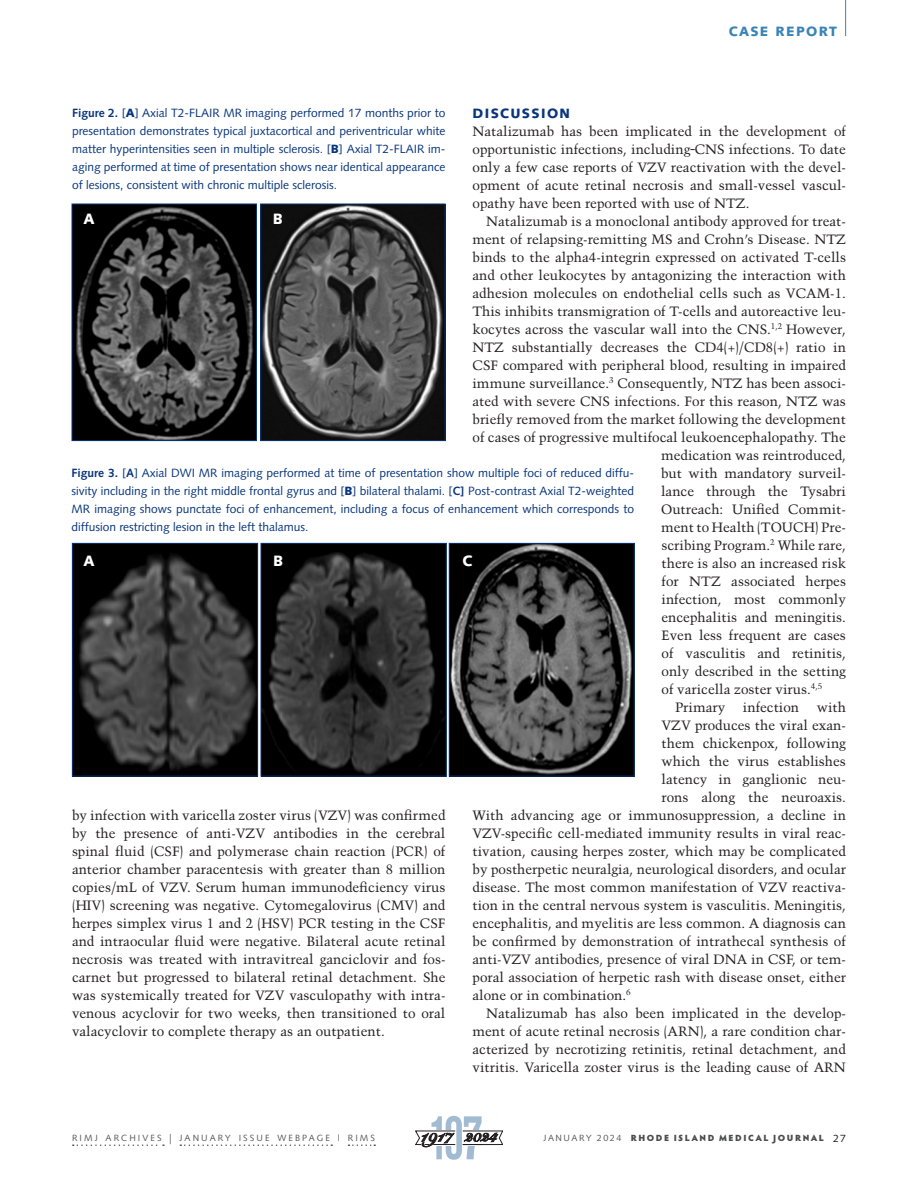
<style>
.page{position:relative;width:918px;height:1188px;background:#fff}
.page>*{position:absolute;margin:0;border:0;box-sizing:border-box;transform-origin:0 0}
.clinical_figure_capt{font:900 15px "Syntax";color:#fff}
.t1{font:900 13.65px "Snell Roundhand";color:#231f20}
.clinical_text__9_12{font:13.5px/18px "Trump Mediaeval";color:#231f20;text-align:justify}
.clinical_text_1st_pa{font:13.5px/18px "Trump Mediaeval";color:#231f20;text-align:justify}
.clincal_Head{font:900 13.5px "Syntax";letter-spacing:.1em;color:#08357c}
.dept_blue{font:900 13.5px "Syntax";letter-spacing:.1em;color:#3983b7}
.clinical_figure_capt-2{font:12px/18px "Syntax";color:#08357c;text-align:justify}
.t2{font:900 9px "Hypatia Sans Pro";letter-spacing:.17em;color:#4b4c4d}
.t3{font:9px "Syntax";letter-spacing:.23em;color:#57585a}
.s1{font-weight:700}
.s2{font-weight:900}
.s3{font-size:13.5px}
.s4{font-family:"Syntax";font-weight:400;color:#57585a}
.s5{font-family:"Syntax";font-weight:400;font-size:10.5px;color:#231f20}
</style>
<div class="page">
<img style="left:74px;top:206px;width:181px;height:233px">
<div style="left:72px;top:204px;width:185px;height:237px;border:1px solid #08357c"></div>
<img style="left:262px;top:206px;width:181px;height:233px">
<div style="left:260px;top:204px;width:185px;height:237px;border:1px solid #08357c"></div>
<img style="left:74px;top:545px;width:182px;height:230px">
<div style="left:72px;top:543px;width:186px;height:234px;border:1px solid #08357c"></div>
<img style="left:263px;top:545px;width:182px;height:230px">
<div style="left:261px;top:543px;width:186px;height:234px;border:1px solid #08357c"></div>
<img style="left:451px;top:545px;width:182px;height:230px">
<div style="left:449px;top:543px;width:186px;height:234px;border:1px solid #08357c"></div>
<svg style="left:73px;top:1144px;width:91px;height:2px"></svg>
<svg style="left:180px;top:1144px;width:152px;height:2px"></svg>
<svg style="left:349px;top:1144px;width:26px;height:2px"></svg>
<svg style="left:415px;top:1116px;width:88px;height:44px"></svg>
<hr style="left:845px;top:0;width:1px;height:36px;background:#3983b7">
<p class="dept_blue" style="left:729px;top:23px;width:110px">CASE REPORT</p>
<p class="clinical_figure_capt-2" style="left:72px;top:104px;width:375px"><span class="s1">Figure 2.</span> [<span class="s2">A</span>] Axial T2-FLAIR MR imaging performed 17 months prior to presentation demonstrates typical juxtacortical and periventricular white matter hyperintensities seen in multiple sclerosis. [<span class="s2">B</span>] Axial T2-FLAIR im&shy;aging performed at time of presentation shows near identical appearance of lesions, consistent with chronic multiple sclerosis.</p>
<p class="clincal_Head" style="left:472px;top:105px;width:99px">DISCUSSION</p>
<p class="clinical_text_1st_pa" style="left:472px;top:122px;width:375px">Natalizumab has been implicated in the development of opportunistic infections, including CNS infections. To date only a few case reports of VZV reactivation with the devel&shy;opment of acute retinal necrosis and small-vessel vascul&shy;opathy have been reported with use of NTZ.</p>
<p class="clinical_text__9_12" style="left:486px;top:212px;width:362px">Natalizumab is a monoclonal antibody approved for treat-</p>
<p class="clinical_text__9_12" style="left:472px;top:230px;width:375px">ment of relapsing-remitting MS and Crohn’s Disease. NTZ</p>
<p class="clinical_text__9_12" style="left:472px;top:248px;width:375px">binds to the alpha4-integrin expressed on activated T-cells</p>
<p class="clinical_text__9_12" style="left:472px;top:266px;width:375px">and other leukocytes by antagonizing the interaction with</p>
<p class="clinical_text__9_12" style="left:472px;top:284px;width:375px">adhesion molecules on endothelial cells such as VCAM-1.</p>
<p class="clinical_text__9_12" style="left:472px;top:302px;width:375px">This inhibits transmigration of T-cells and autoreactive leu-</p>
<p class="clinical_text__9_12" style="left:472px;top:320px;width:375px">kocytes across the vascular wall into the CNS.<sup>1,2</sup> However,</p>
<p class="clinical_text__9_12" style="left:472px;top:338px;width:375px">NTZ substantially decreases the CD4(+)/CD8(+) ratio in</p>
<p class="clinical_text__9_12" style="left:472px;top:356px;width:375px">CSF compared with peripheral blood, resulting in impaired</p>
<p class="clinical_text__9_12" style="left:472px;top:374px;width:375px">immune surveillance.<sup>3</sup> Consequently, NTZ has been associ-</p>
<p class="clinical_text__9_12" style="left:472px;top:392px;width:375px">ated with severe CNS infections. For this reason, NTZ was</p>
<p class="clinical_text__9_12" style="left:472px;top:410px;width:375px">briefly removed from the market following the development</p>
<p class="clinical_text__9_12" style="left:472px;top:428px;width:375px">of cases of progressive multifocal leukoencephalopathy. The</p>
<p class="clinical_text__9_12" style="left:661px;top:446px;width:186px">medication was reintroduced,</p>
<p class="clinical_text__9_12" style="left:661px;top:464px;width:186px">but with mandatory surveil-</p>
<p class="clinical_text__9_12" style="left:661px;top:482px;width:186px">lance through the Tysabri</p>
<p class="clinical_text__9_12" style="left:661px;top:500px;width:186px">Outreach: Unified Commit-</p>
<p class="clinical_text__9_12" style="left:661px;top:518px;width:186px">ment to Health (TOUCH) Pre-</p>
<p class="clinical_text__9_12" style="left:662px;top:536px;width:186px">scribing Program.<sup>2</sup> While rare,</p>
<p class="clinical_text__9_12" style="left:662px;top:554px;width:186px">there is also an increased risk</p>
<p class="clinical_text__9_12" style="left:662px;top:572px;width:186px">for NTZ associated herpes</p>
<p class="clinical_text__9_12" style="left:662px;top:590px;width:186px">infection, most commonly</p>
<p class="clinical_text__9_12" style="left:662px;top:608px;width:186px">encephalitis and meningitis.</p>
<p class="clinical_text__9_12" style="left:662px;top:626px;width:186px">Even less frequent are cases</p>
<p class="clinical_text__9_12" style="left:662px;top:644px;width:186px">of vasculitis and retinitis,</p>
<p class="clinical_text__9_12" style="left:662px;top:662px;width:186px">only described in the setting</p>
<p class="clinical_text__9_12" style="left:662px;top:680px;width:162px">of varicella zoster virus.<sup>4,5</sup></p>
<p class="clinical_text__9_12" style="left:675px;top:698px;width:52px">Primary</p>
<p class="clinical_text__9_12" style="left:743px;top:698px;width:58px">infection</p>
<p class="clinical_text__9_12" style="left:817px;top:698px;width:31px">with</p>
<p class="clinical_text__9_12" style="left:662px;top:716px;width:186px">VZV produces the viral exan-</p>
<p class="clinical_text__9_12" style="left:662px;top:734px;width:186px">them chickenpox, following</p>
<p class="clinical_text__9_12" style="left:662px;top:752px;width:186px">which the virus establishes</p>
<p class="clinical_text__9_12" style="left:662px;top:770px;width:186px">latency in ganglionic neu-</p>
<p class="clinical_text__9_12" style="left:662px;top:788px;width:186px">rons along the neuroaxis.</p>
<p class="clinical_text__9_12" style="left:472px;top:806px;width:375px">With advancing age or immunosuppression, a decline in</p>
<p class="clinical_text__9_12" style="left:472px;top:824px;width:375px">VZV-specific cell-mediated immunity results in viral reac-</p>
<p class="clinical_text__9_12" style="left:472px;top:842px;width:375px">tivation, causing herpes zoster, which may be complicated</p>
<p class="clinical_text__9_12" style="left:472px;top:860px;width:375px">by postherpetic neuralgia, neurological disorders, and ocular</p>
<p class="clinical_text__9_12" style="left:472px;top:878px;width:375px">disease. The most common manifestation of VZV reactiva-</p>
<p class="clinical_text__9_12" style="left:472px;top:896px;width:375px">tion in the central nervous system is vasculitis. Meningitis,</p>
<p class="clinical_text__9_12" style="left:472px;top:914px;width:375px">encephalitis, and myelitis are less common. A diagnosis can</p>
<p class="clinical_text__9_12" style="left:472px;top:932px;width:375px">be confirmed by demonstration of intrathecal synthesis of</p>
<p class="clinical_text__9_12" style="left:472px;top:950px;width:375px">anti-VZV antibodies, presence of viral DNA in CSF, or tem-</p>
<p class="clinical_text__9_12" style="left:472px;top:968px;width:375px">poral association of herpetic rash with disease onset, either</p>
<p class="clinical_text__9_12" style="left:472px;top:986px;width:160px">alone or in combination.<sup>6</sup></p>
<p class="clinical_text__9_12" style="left:472px;top:1004px;width:375px;text-indent:14px">Natalizumab has also been implicated in the develop&shy;ment of acute retinal necrosis (ARN), a rare condition char&shy;acterized by necrotizing retinitis, retinal detachment, and vitritis. Varicella zoster virus is the leading cause of ARN</p>
<p class="clinical_figure_capt" style="left:83px;top:210px;width:13px">A</p>
<p class="clinical_figure_capt" style="left:273px;top:210px;width:12px">B</p>
<p class="clinical_figure_capt-2" style="left:72px;top:464px;width:564px"><span class="s1">Figure 3.</span> [<span class="s1">A</span>] Axial DWI MR imaging performed at time of presentation show multiple foci of reduced diffu&shy;sivity including in the right middle frontal gyrus and [<span class="s2">B</span>] bilateral thalami. [<span class="s1">C]</span> Post-contrast Axial T2-weighted MR imaging shows punctate foci of enhancement, including a focus of enhancement which corresponds to diffusion restricting lesion in the left thalamus.</p>
<p class="clinical_figure_capt" style="left:83px;top:551px;width:13px">A</p>
<p class="clinical_figure_capt" style="left:273px;top:551px;width:12px">B</p>
<p class="clinical_figure_capt" style="left:462px;top:551px;width:12px">C</p>
<p class="clinical_text__9_12" style="left:72px;top:806px;width:375px">by infection with varicella zoster virus (VZV) was confirmed by the presence of anti-VZV antibodies in the cerebral spinal fluid (CSF) and polymerase chain reaction (PCR) of anterior chamber paracentesis with greater than 8 million copies/mL of VZV. Serum human immunodeficiency virus (HIV) screening was negative. Cytomegalovirus (CMV) and herpes simplex virus 1 and 2 (HSV) PCR testing in the CSF and intraocular fluid were negative. Bilateral acute retinal necrosis was treated with intravitreal ganciclovir and fos&shy;carnet but progressed to bilateral retinal detachment. She was systemically treated for VZV vasculopathy with intra&shy;venous acyclovir for two weeks, then transitioned to oral valacyclovir to complete therapy as an outpatient.</p>
<p class="t3" style="left:72px;top:1132px;width:305px">RIMJ ARCHIVES <span class="s3">|</span> JANUARY ISSUE WEBPAGE | RIMS</p>
<p class="t1" style="left:489px;top:1129px;width:9px">4</p>
<p class="t2" style="left:544px;top:1131px;width:304px"><span class="s4">JANUARY 2024</span> RHODE ISLAND MEDICAL JOURNAL <span class="s5">27</span></p>
</div>
